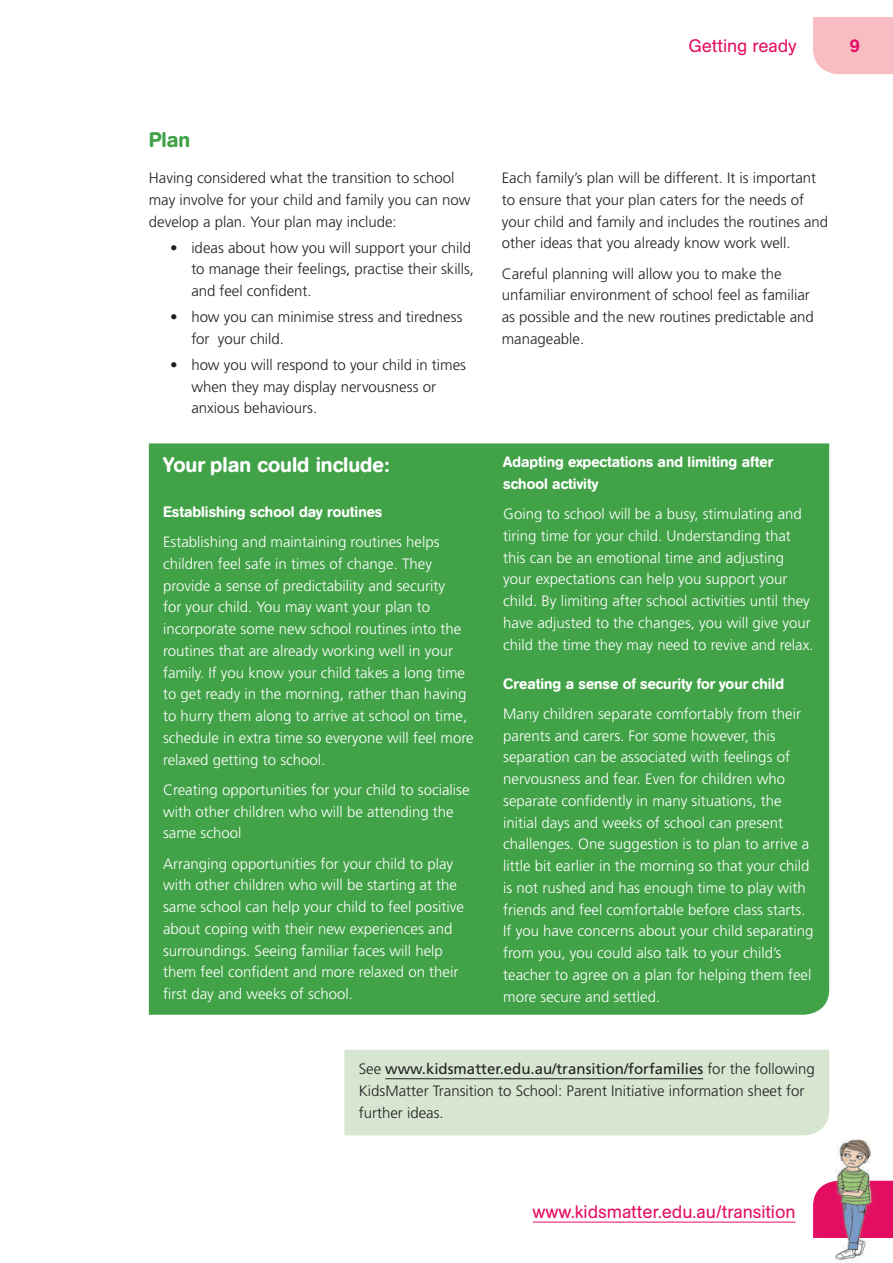
<style>
.page{position:relative;width:893px;height:1263px;background:#fff}
.page>*{position:absolute;margin:0;border:0;box-sizing:border-box;transform-origin:0 0}
.t1{font:500 21px "AG Book Rounded BQ";color:#fff}
.t2{font:500 21px "AG Book Rounded BQ";color:#41a247}
.t3{font:18px "AG Book Rounded BQ";color:#e50f63}
.t4{font:500 18px "AG Book Rounded BQ";color:#e50f63}
.t5{font:300 15px/21.8px "Frutiger";color:#fff}
.t6{font:300 15px/21.8px "Frutiger";color:#231f20}
.t7{font:500 15px/21.8px "AG Book Rounded BQ";color:#fff}
.s1{font-weight:400}
</style>
<div class="page">
<div style="left:813px;top:17px;width:80px;height:57px;background:#f7bdc3"></div>
<svg style="left:813px;top:1190px;width:5px;height:48px"></svg>
<div style="left:149px;top:443px;width:680px;height:572px;background:#41a247"></div>
<img style="left:835px;top:1139px;width:58px;height:123px">
<img style="left:818px;top:1181px;width:75px;height:57px">
<hr style="left:533px;top:1222px;width:263px;height:1px;background:#e50f63">
<div style="left:344px;top:1050px;width:485px;height:85px;background:#d6e6d1"></div>
<hr style="left:385px;top:1078px;width:318px;height:1px;background:#231f20">
<p class="t3" style="left:688px;top:36px;width:109px">Getting ready</p>
<p class="t4" style="left:850px;top:35px;width:12px">9</p>
<h1 class="t2" style="left:149px;top:127px;width:43px">Plan</h1>
<p class="t6" style="left:149px;top:167px;width:323px">Having considered what the transition to school may involve for your child and family you can now develop a plan. Your plan may include:</p>
<p class="t6" style="left:191px;top:237px;width:284px;text-indent:-21px">• ideas about how you will support your child to manage their feelings, practise their skills, and feel confident.</p>
<p class="t6" style="left:191px;top:306px;width:273px;text-indent:-21px">• how you can minimise stress and tiredness for your child.</p>
<p class="t6" style="left:191px;top:354px;width:276px;text-indent:-21px">• how you will respond to your child in times when they may display nervousness or anxious behaviours.</p>
<h1 class="t1" style="left:163px;top:452px;width:228px">Your plan could include:</h1>
<p class="t7" style="left:163px;top:501px;width:221px">Establishing school day routines</p>
<p class="t5" style="left:163px;top:531px;width:312px">Establishing and maintaining routines helps children feel safe in times of change. They provide a sense of predictability and security<br>for your child. You may want your plan to incorporate some new school routines into the routines that are already working well in your family. If you know your child takes a long time to get ready in the morning, rather than having to hurry them along to arrive at school on time, schedule in extra time so everyone will feel more relaxed getting to school.</p>
<p class="t5" style="left:163px;top:779px;width:308px">Creating opportunities for your child to socialise with other children who will be attending the same school</p>
<p class="t5" style="left:163px;top:852px;width:302px">Arranging opportunities for your child to play with other children who will be starting at the same school can help your child to feel positive about coping with their new experiences and surroundings. Seeing familiar faces will help them feel confident and more relaxed on their first day and weeks of school.</p>
<p class="t6" style="left:502px;top:167px;width:328px">Each family’s plan will be different. It is important to ensure that your plan caters for the needs of your child and family and includes the routines and other ideas that you already know work well.</p>
<p class="t6" style="left:502px;top:263px;width:314px">Careful planning will allow you to make the unfamiliar environment of school feel as familiar as possible and the new routines predictable and manageable.</p>
<p class="t7" style="left:503px;top:451px;width:272px">Adapting expectations and limiting after school activity</p>
<p class="t5" style="left:503px;top:503px;width:312px">Going to school will be a busy, stimulating and tiring time for your child. Understanding that this can be an emotional time and adjusting your expectations can help you support your child. By limiting after school activities until they have adjusted to the changes, you will give your child the time they may need to revive and relax.</p>
<p class="t7" style="left:503px;top:673px;width:282px">Creating a sense of security for your child</p>
<p class="t5" style="left:503px;top:703px;width:312px">Many children separate comfortably from their parents and carers. For some however, this separation can be associated with feelings of nervousness and fear. Even for children who separate confidently in many situations, the initial days and weeks of school can present challenges. One suggestion is to plan to arrive a little bit earlier in the morning so that your child is not rushed and has enough time to play with friends and feel comfortable before class starts.<br>If you have concerns about your child separating from you, you could also talk to your child’s teacher to agree on a plan for helping them feel more secure and settled.</p>
<p class="t6" style="left:359px;top:1058px;width:458px">See <span class="s1">www.kidsmatter.edu.au/transition/forfamilies</span> for the following<br>KidsMatter Transition to School: Parent Initiative information sheet for further ideas.</p>
<p class="t3" style="left:533px;top:1201px;width:264px">www.kidsmatter.edu.au/transition</p>
</div>
